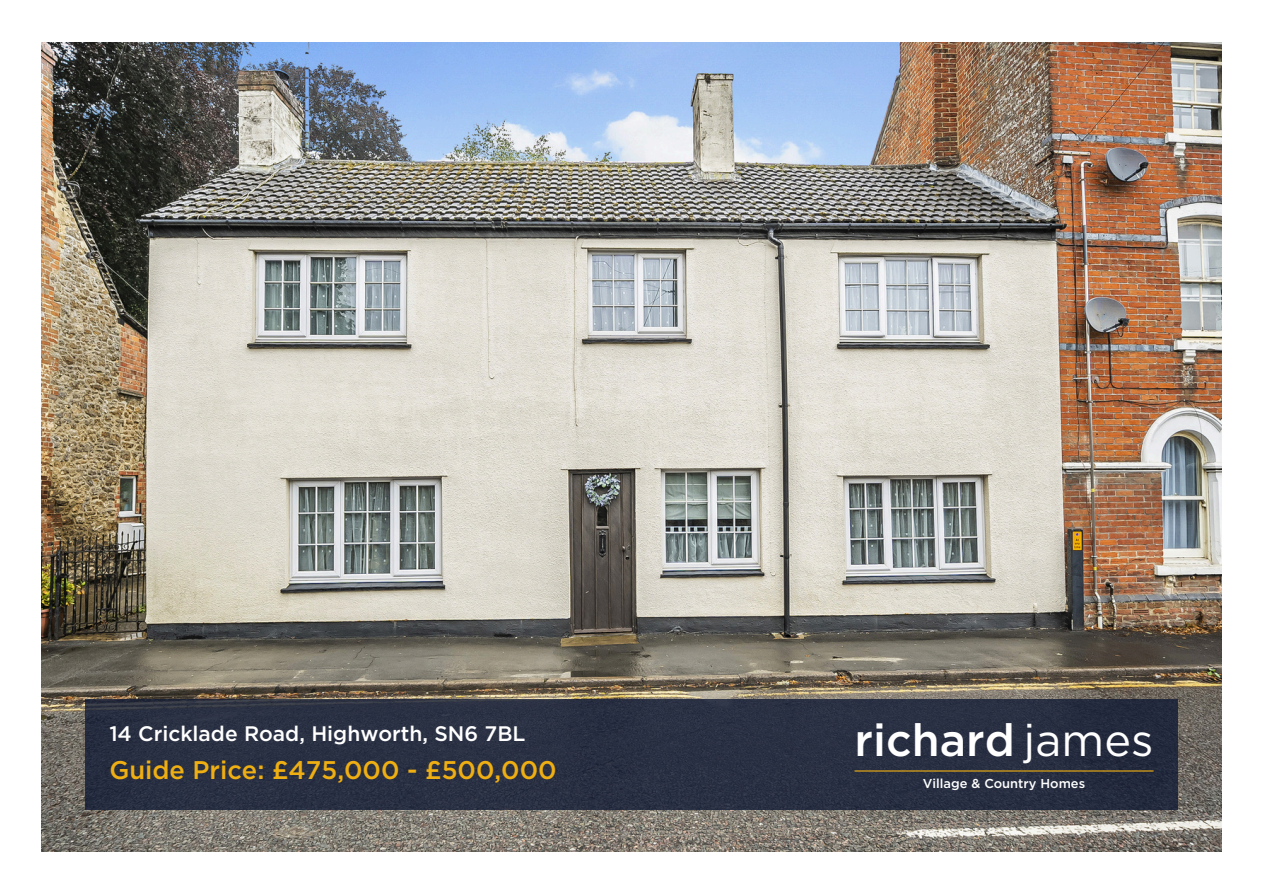
<style>
.page{position:relative;width:1263px;height:894px;background:#fff}
.page>*{position:absolute;margin:0;border:0;box-sizing:border-box;transform-origin:0 0}
.t1{font:500 45px "Gotham";color:#fff}
.t2{font:500 25.5px "Gotham";color:#efaf12}
.t3{font:500 21px "Gotham";color:#fff}
.t4{font:500 12.9px "Gotham";color:#fff}
.s1{font-weight:400}
</style>
<div class="page">
<img style="left:42px;top:42px;width:1179px;height:809px">
<div style="left:85px;top:699px;width:1093px;height:110px;background:#293042"></div>
<hr style="left:854px;top:770px;width:299px;height:1px;background:#efaf12">
<p class="t3" style="left:109px;top:719px;width:418px">14 Cricklade Road, Highworth, SN6 7BL</p>
<p class="t2" style="left:109px;top:753px;width:449px">Guide Price: £475,000 - £500,000</p>
<h1 class="t1" style="left:854px;top:710px;width:300px">richard <span class="s1">james</span></h1>
<p class="t4" style="left:923px;top:775px;width:164px">Village &amp; Country Homes</p>
</div>
